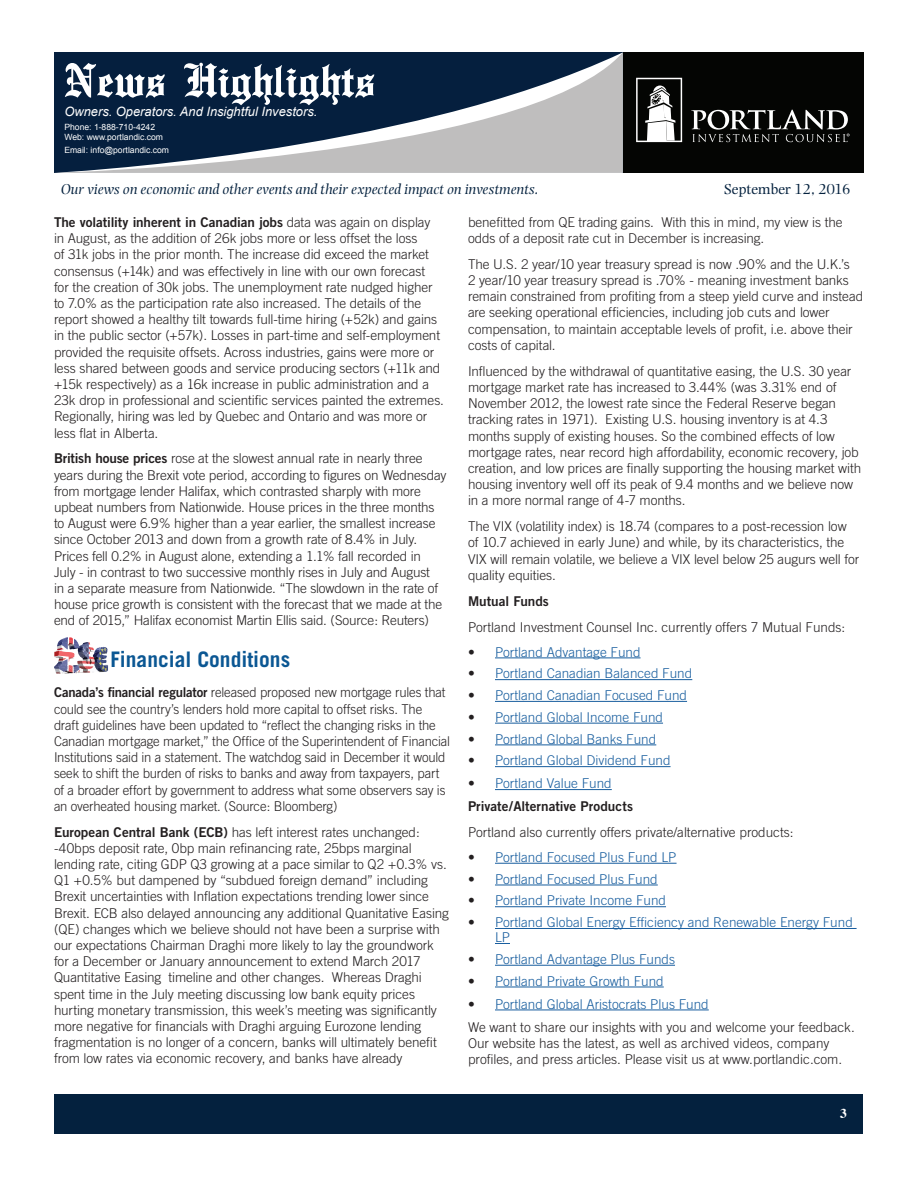
<style>
.page{position:relative;width:918px;height:1188px;background:#fff}
.page>*{position:absolute;margin:0;border:0;box-sizing:border-box;transform-origin:0 0}
.t1{font:500 51px "English Towne";color:#fff}
.t2{font:700 21.45px "Trade Gothic";color:#0b5793}
.t3{font:italic 15px "Photina";color:#04213e}
.t4{font:15px "Photina";color:#04213e}
.Article_-_Body{font:300 13.5px/16.2px "Trade Gothic";letter-spacing:-.01em;color:#231f20}
.t5{font:300 13.5px/15px "Trade Gothic";color:#175d9e}
.Article_-_Body-2{font:13.5px "Trade Gothic Bold Two";color:#231f20}
.t6{font:700 13.5px "Times";color:#fff}
.t7{font:italic 12.9px "Arial";color:#fff}
.t8{font:8.55px/10.4px "Arial";color:#fff}
.s1{font-family:"Trade Gothic Bold Two";font-weight:400}
.s2{color:#231f20}
</style>
<div class="page">
<div style="left:606px;top:52px;width:258px;height:121px;background:#040503"></div>
<div style="left:55px;top:1094px;width:808px;height:39px;background:#04213e"></div>
<svg style="left:54px;top:53px;width:569px;height:120px;background:#4d5d71"></svg>
<svg style="left:636px;top:78px;width:46px;height:64px"></svg>
<svg style="left:691px;top:110px;width:159px;height:32px"></svg>
<img style="left:54px;top:637px;width:54px;height:37px">
<hr style="left:495px;top:658px;width:146px;height:1px;background:#175d9e">
<hr style="left:495px;top:679px;width:197px;height:1px;background:#175d9e">
<hr style="left:495px;top:701px;width:192px;height:1px;background:#175d9e">
<hr style="left:495px;top:723px;width:168px;height:1px;background:#175d9e">
<hr style="left:495px;top:745px;width:161px;height:1px;background:#175d9e">
<hr style="left:495px;top:766px;width:176px;height:1px;background:#175d9e">
<hr style="left:495px;top:789px;width:117px;height:1px;background:#175d9e">
<hr style="left:495px;top:863px;width:182px;height:1px;background:#175d9e">
<hr style="left:495px;top:885px;width:163px;height:1px;background:#175d9e">
<hr style="left:495px;top:906px;width:171px;height:1px;background:#175d9e">
<hr style="left:495px;top:928px;width:362px;height:1px;background:#175d9e">
<svg style="left:495px;top:943px;width:15px;height:1px"></svg>
<hr style="left:495px;top:965px;width:180px;height:1px;background:#175d9e">
<hr style="left:495px;top:987px;width:169px;height:1px;background:#175d9e">
<hr style="left:495px;top:1010px;width:214px;height:1px;background:#175d9e">
<h1 class="t1" style="left:64px;top:51px;width:312px">News Highlights</h1>
<p class="t7" style="left:64px;top:103px;width:255px">Owners. Operators. And Insightful Investors.</p>
<p class="t8" style="left:64px;top:122px;width:100px">Phone: 1-888-710-4242<br>Web: www.portlandic.com</p>
<p class="t8" style="left:64px;top:145px;width:106px">Email: info@portlandic.com</p>
<p class="t3" style="left:61px;top:181px;width:479px">Our views on economic and other events and their expected impact on investments.</p>
<p class="t4" style="left:724px;top:180px;width:128px">September 12, 2016</p>
<p class="Article_-_Body" style="left:54px;top:214px;width:392px"><span class="s1">The volatility inherent in Canadian jobs</span> data was again on display in August, as the addition of 26k jobs more or less offset the loss<br>of 31k jobs in the prior month. The increase did exceed the market consensus (+14k) and was effectively in line with our own forecast<br>for the creation of 30k jobs. The unemployment rate nudged higher to 7.0% as the participation rate also increased. The details of the report showed a healthy tilt towards full-time hiring (+52k) and gains in the public sector (+57k). Losses in part-time and self-employment provided the requisite offsets. Across industries, gains were more or less shared between goods and service producing sectors (+11k and +15k respectively) as a 16k increase in public administration and a 23k drop in professional and scientific services painted the extremes.<br>Regionally, hiring was led by Quebec and Ontario and was more or less flat in Alberta.</p>
<p class="Article_-_Body" style="left:54px;top:450px;width:394px"><span class="s1">British house prices</span> rose at the slowest annual rate in nearly three years during the Brexit vote period, according to figures on Wednesday from mortgage lender Halifax, which contrasted sharply with more upbeat numbers from Nationwide. House prices in the three months to August were 6.9% higher than a year earlier, the smallest increase since October 2013 and down from a growth rate of 8.4% in July.<br>Prices fell 0.2% in August alone, extending a 1.1% fall recorded in<br>July - in contrast to two successive monthly rises in July and August<br>in a separate measure from Nationwide. “The slowdown in the rate of house price growth is consistent with the forecast that we made at the end of 2015,” Halifax economist Martin Ellis said. (Source: Reuters)</p>
<p class="t2" style="left:110px;top:646px;width:181px">Financial Conditions</p>
<p class="Article_-_Body" style="left:54px;top:684px;width:397px"><span class="s1">Canada’s financial regulator</span> released proposed new mortgage rules that could see the country’s lenders hold more capital to offset risks. The draft guidelines have been updated to “reflect the changing risks in the Canadian mortgage market,” the Office of the Superintendent of Financial Institutions said in a statement. The watchdog said in December it would seek to shift the burden of risks to banks and away from taxpayers, part of a broader effort by government to address what some observers say is an overheated housing market. (Source: Bloomberg)</p>
<p class="Article_-_Body" style="left:54px;top:824px;width:396px"><span class="s1">European Central Bank (ECB)</span> has left interest rates unchanged: -40bps deposit rate, 0bp main refinancing rate, 25bps marginal lending rate, citing GDP Q3 growing at a pace similar to Q2 +0.3% vs.<br>Q1 +0.5% but dampened by “subdued foreign demand” including Brexit uncertainties with Inflation expectations trending lower since Brexit. ECB also delayed announcing any additional Quanitative Easing (QE) changes which we believe should not have been a surprise with our expectations Chairman Draghi more likely to lay the groundwork for a December or January announcement to extend March 2017<br>Quantitative Easing timeline and other changes. Whereas Draghi spent time in the July meeting discussing low bank equity prices hurting monetary transmission, this week’s meeting was significantly more negative for financials with Draghi arguing Eurozone lending fragmentation is no longer of a concern, banks will ultimately benefit from low rates via economic recovery, and banks have already</p>
<p class="Article_-_Body" style="left:468px;top:214px;width:376px">benefitted from QE trading gains. With this in mind, my view is the odds of a deposit rate cut in December is increasing.</p>
<p class="Article_-_Body" style="left:468px;top:256px;width:397px">The U.S. 2 year/10 year treasury spread is now .90% and the U.K.’s<br>2 year/10 year treasury spread is .70% - meaning investment banks remain constrained from profiting from a steep yield curve and instead are seeking operational efficiencies, including job cuts and lower compensation, to maintain acceptable levels of profit, i.e. above their costs of capital.</p>
<p class="Article_-_Body" style="left:468px;top:363px;width:395px">Influenced by the withdrawal of quantitative easing, the U.S. 30 year mortgage market rate has increased to 3.44% (was 3.31% end of November 2012, the lowest rate since the Federal Reserve began tracking rates in 1971). Existing U.S. housing inventory is at 4.3 months supply of existing houses. So the combined effects of low mortgage rates, near record high affordability, economic recovery, job creation, and low prices are finally supporting the housing market with housing inventory well off its peak of 9.4 months and we believe now in a more normal range of 4-7 months.</p>
<p class="Article_-_Body" style="left:468px;top:518px;width:393px">The VIX (volatility index) is 18.74 (compares to a post-recession low of 10.7 achieved in early June) and while, by its characteristics, the VIX will remain volatile, we believe a VIX level below 25 augurs well for quality equities.</p>
<p class="Article_-_Body-2" style="left:468px;top:593px;width:82px">Mutual Funds</p>
<p class="Article_-_Body" style="left:468px;top:619px;width:379px">Portland Investment Counsel Inc. currently offers 7 Mutual Funds:</p>
<p class="t5" style="left:468px;top:644px;width:174px"><span class="s2">•</span> Portland Advantage Fund</p>
<p class="t5" style="left:468px;top:666px;width:226px"><span class="s2">•</span> Portland Canadian Balanced Fund</p>
<p class="t5" style="left:468px;top:688px;width:221px"><span class="s2">•</span> Portland Canadian Focused Fund</p>
<p class="t5" style="left:468px;top:709px;width:197px"><span class="s2">•</span> Portland Global Income Fund</p>
<p class="t5" style="left:468px;top:731px;width:190px"><span class="s2">•</span> Portland Global Banks Fund</p>
<p class="t5" style="left:468px;top:753px;width:204px"><span class="s2">•</span> Portland Global Dividend Fund</p>
<p class="t5" style="left:468px;top:776px;width:145px"><span class="s2">•</span> Portland Value Fund</p>
<p class="Article_-_Body-2" style="left:468px;top:798px;width:167px">Private/Alternative Products</p>
<p class="Article_-_Body" style="left:468px;top:824px;width:327px">Portland also currently offers private/alternative products:</p>
<p class="t5" style="left:468px;top:849px;width:210px"><span class="s2">•</span> Portland Focused Plus Fund LP</p>
<p class="t5" style="left:468px;top:871px;width:191px"><span class="s2">•</span> Portland Focused Plus Fund</p>
<p class="t5" style="left:468px;top:893px;width:200px"><span class="s2">•</span> Portland Private Income Fund</p>
<p class="t5" style="left:495px;top:915px;width:359px;text-indent:-27px"><span class="s2">•</span> Portland Global Energy Efficiency and Renewable Energy Fund<br>LP</p>
<p class="t5" style="left:468px;top:951px;width:209px"><span class="s2">•</span> Portland Advantage Plus Funds</p>
<p class="t5" style="left:468px;top:973px;width:197px"><span class="s2">•</span> Portland Private Growth Fund</p>
<p class="t5" style="left:468px;top:996px;width:242px"><span class="s2">•</span> Portland Global Aristocrats Plus Fund</p>
<p class="Article_-_Body" style="left:468px;top:1018px;width:388px">We want to share our insights with you and welcome your feedback.<br>Our website has the latest, as well as archived videos, company profiles, and press articles. Please visit us at www.portlandic.com.</p>
<p class="t6" style="left:840px;top:1100px;width:8px">3</p>
</div>
